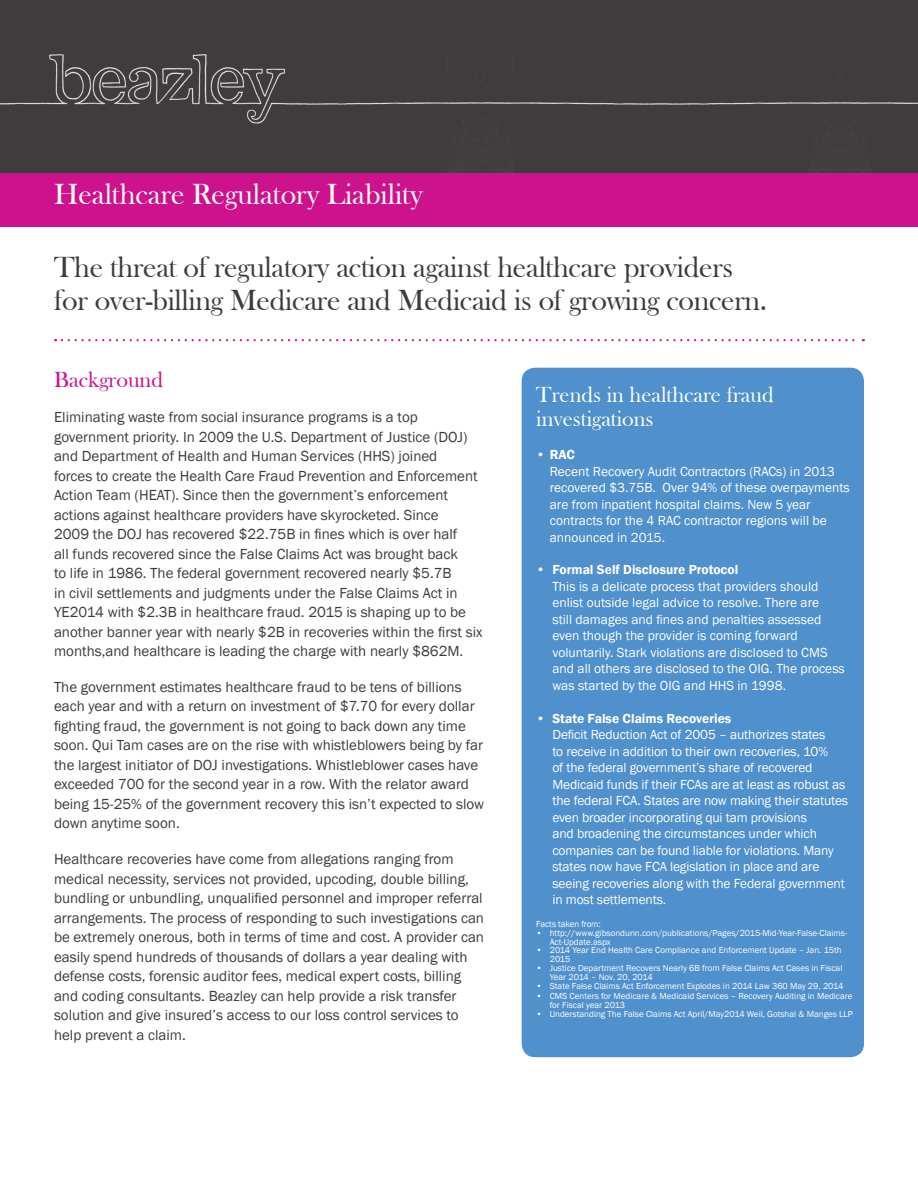
<style>
.page{position:relative;width:918px;height:1188px;background:#fff}
.page>*{position:absolute;margin:0;border:0;box-sizing:border-box;transform-origin:0 0}
.Baskerville_Header{font:30px/33px "Bask Old Face";letter-spacing:-.01em;color:#3f3a3d}
.Baskerville_Header-2{font:30px "Bask Old Face";color:#fff}
.t1{font:22.5px/24px "Bask Old Face";color:#fff}
.Verdana_subhead2{font:22.5px "Bask Old Face";color:#ce118c}
.t2{font:15px/19.5px "Franklin Gothic";color:#3f3a3d}
.t3{font:13.5px/16.5px "Franklin Gothic";letter-spacing:-.01em;color:#fff}
.t4{font:9px/9px "Franklin Gothic";color:#fff}
.s1{font-weight:600}
</style>
<div class="page">
<div style="left:522px;top:368px;width:342px;height:689px;background:#5090cc;border-radius:14px"></div>
<div style="left:0;top:173px;width:918px;height:54px;background:#ce118c"></div>
<svg style="left:62px;top:339px;width:802px;height:2px"></svg>
<div style="left:0;top:0;width:918px;height:173px;background:#403c3e"></div>
<p class="Baskerville_Header-2" style="left:54px;top:178px;width:370px">Healthcare Regulatory Liability</p>
<p class="Baskerville_Header" style="left:54px;top:252px;width:715px">The threat of regulatory action against healthcare providers for over-billing Medicare and Medicaid is of growing concern.</p>
<p class="Verdana_subhead2" style="left:54px;top:367px;width:111px">Background</p>
<p class="t2" style="left:54px;top:408px;width:430px">Eliminating waste from social insurance programs is a top government priority. In 2009 the U.S. Department of Justice (DOJ) and Department of Health and Human Services (HHS) joined<br>forces to create the Health Care Fraud Prevention and Enforcement Action Team (HEAT). Since then the government’s enforcement actions against healthcare providers have skyrocketed. Since<br>2009 the DOJ has recovered $22.75B in fines which is over half<br>all funds recovered since the False Claims Act was brought back<br>to life in 1986. The federal government recovered nearly $5.7B<br>in civil settlements and judgments under the False Claims Act in YE2014 with $2.3B in healthcare fraud. 2015 is shaping up to be another banner year with nearly $2B in recoveries within the first six months,and healthcare is leading the charge with nearly $862M.</p>
<p class="t2" style="left:54px;top:677px;width:432px">The government estimates healthcare fraud to be tens of billions each year and with a return on investment of $7.70 for every dollar fighting fraud, the government is not going to back down any time soon. Qui Tam cases are on the rise with whistleblowers being by far the largest initiator of DOJ investigations. Whistleblower cases have exceeded 700 for the second year in a row. With the relator award being 15-25% of the government recovery this isn’t expected to slow down anytime soon.</p>
<p class="t2" style="left:54px;top:850px;width:432px">Healthcare recoveries have come from allegations ranging from medical necessity, services not provided, upcoding, double billing, bundling or unbundling, unqualified personnel and improper referral arrangements. The process of responding to such investigations can be extremely onerous, both in terms of time and cost. A provider can easily spend hundreds of thousands of dollars a year dealing with defense costs, forensic auditor fees, medical expert costs, billing and coding consultants. Beazley can help provide a risk transfer solution and give insured’s access to our loss control services to help prevent a claim.</p>
<p class="t1" style="left:536px;top:383px;width:239px">Trends in healthcare fraud investigations</p>
<p class="t3" style="left:550px;top:447px;width:302px;text-indent:-14px"><span class="s1">• RAC<br></span>Recent Recovery Audit Contractors (RACs) in 2013 recovered $3.75B. Over 94% of these overpayments are from inpatient hospital claims. New 5 year contracts for the 4 RAC contractor regions will be announced in 2015.</p>
<p class="t3" style="left:552px;top:562px;width:294px;text-indent:-16px"><span class="s1">• Formal Self Disclosure Protocol<br></span>This is a delicate process that providers should enlist outside legal advice to resolve. There are<br>still damages and fines and penalties assessed even though the provider is coming forward voluntarily. Stark violations are disclosed to CMS and all others are disclosed to the OIG. The process was started by the OIG and HHS in 1998.</p>
<p class="t3" style="left:552px;top:710px;width:297px;text-indent:-16px"><span class="s1">• State False Claims Recoveries<br></span>Deficit Reduction Act of 2005 – authorizes states<br>to receive in addition to their own recoveries, 10%<br>of the federal government’s share of recovered Medicaid funds if their FCAs are at least as robust as the federal FCA. States are now making their statutes even broader incorporating qui tam provisions<br>and broadening the circumstances under which companies can be found liable for violations. Many states now have FCA legislation in place and are seeing recoveries along with the Federal government in most settlements.</p>
<p class="t4" style="left:536px;top:920px;width:66px">Facts taken from:</p>
<p class="t4" style="left:550px;top:929px;width:299px;text-indent:-14px">• http://www.gibsondunn.com/publications/Pages/2015-Mid-Year-False-Claims-<br>Act-Update.aspx</p>
<p class="t4" style="left:550px;top:945px;width:294px;text-indent:-14px">• 2014 Year End Health Care Compliance and Enforcement Update – Jan. 15th<br>2015</p>
<p class="t4" style="left:550px;top:963px;width:294px;text-indent:-14px">• Justice Department Recovers Nearly 6B from False Claims Act Cases in Fiscal<br>Year 2014 – Nov. 20, 2014</p>
<p class="t4" style="left:536px;top:981px;width:309px">• State False Claims Act Enforcement Explodes in 2014 Law 360 May 29, 2014</p>
<p class="t4" style="left:550px;top:992px;width:304px;text-indent:-14px">• CMS Centers for Medicare &amp; Medicaid Services – Recovery Auditing in Medicare for Fiscal year 2013</p>
<p class="t4" style="left:536px;top:1010px;width:318px">• Understanding The False Claims Act April/May2014 Weil, Gotshal &amp; Manges LLP</p>
</div>
